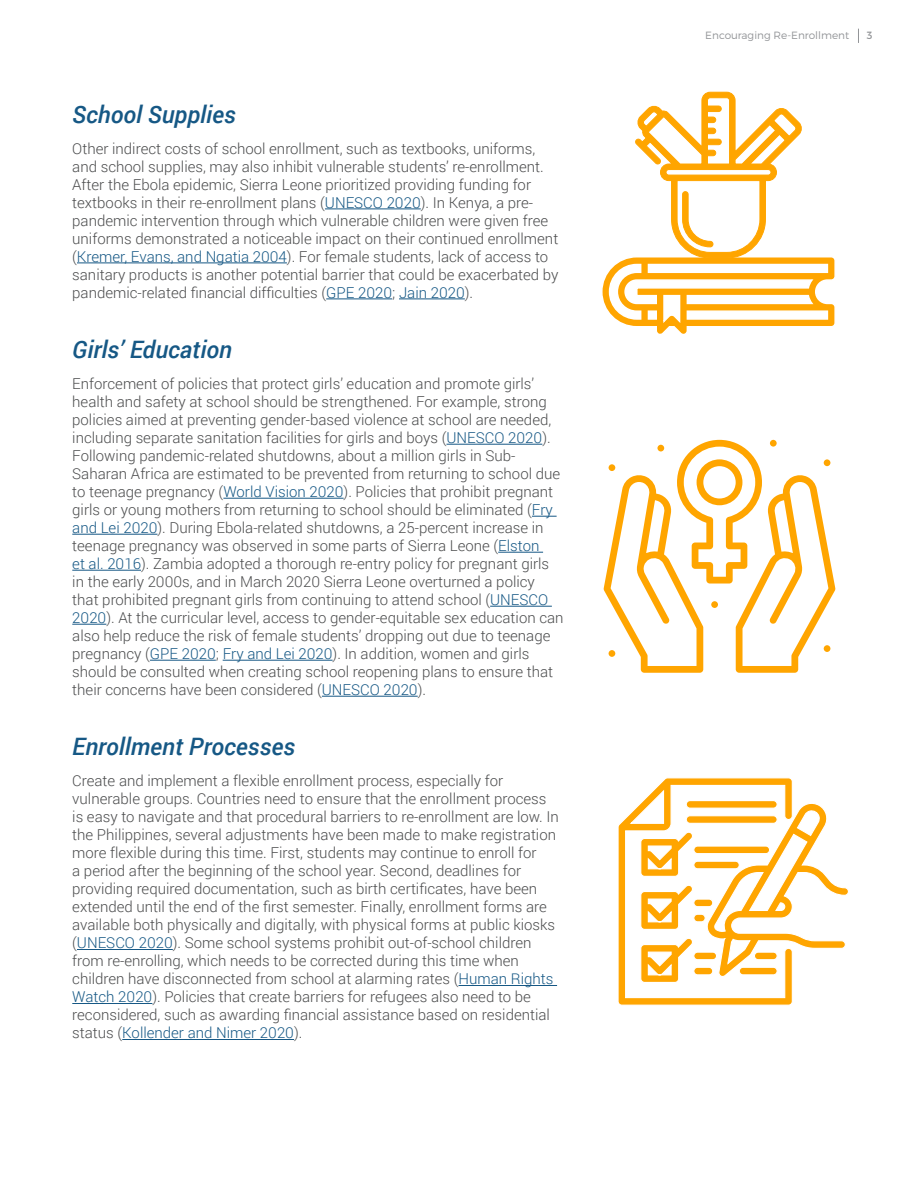
<style>
.page{position:relative;width:918px;height:1188px;background:#fff}
.page>*{position:absolute;margin:0;border:0;box-sizing:border-box;transform-origin:0 0}
.t1{font:italic 500 24px "Roboto";color:#165885}
.t2{font:300 15px/18px "Roboto";color:#4b4c4d}
.t3{font:300 10.5px "Montserrat";color:#939598}
.t4{font:10.5px "Montserrat";color:#939598}
.s1{color:#165885}
</style>
<div class="page">
<svg style="left:858px;top:29px;width:1px;height:14px"></svg>
<hr style="left:325px;top:209px;width:96px;height:1px;background:#165885">
<hr style="left:77px;top:263px;width:210px;height:1px;background:#165885">
<hr style="left:326px;top:299px;width:66px;height:1px;background:#165885">
<hr style="left:399px;top:299px;width:66px;height:1px;background:#165885">
<hr style="left:446px;top:444px;width:96px;height:1px;background:#165885">
<hr style="left:223px;top:498px;width:121px;height:1px;background:#165885">
<svg style="left:532px;top:516px;width:25px;height:1px"></svg>
<hr style="left:72px;top:534px;width:85px;height:1px;background:#165885">
<hr style="left:498px;top:552px;width:45px;height:1px;background:#165885">
<hr style="left:72px;top:570px;width:69px;height:1px;background:#165885">
<hr style="left:490px;top:606px;width:62px;height:1px;background:#165885">
<hr style="left:72px;top:624px;width:34px;height:1px;background:#165885">
<hr style="left:150px;top:660px;width:66px;height:1px;background:#165885">
<hr style="left:223px;top:660px;width:110px;height:1px;background:#165885">
<hr style="left:322px;top:696px;width:96px;height:1px;background:#165885">
<hr style="left:77px;top:949px;width:96px;height:1px;background:#165885">
<hr style="left:459px;top:985px;width:98px;height:1px;background:#165885">
<hr style="left:72px;top:1003px;width:80px;height:1px;background:#165885">
<hr style="left:122px;top:1039px;width:172px;height:1px;background:#165885">
<svg style="left:602px;top:92px;width:233px;height:242px"></svg>
<svg style="left:603px;top:475px;width:233px;height:198px"></svg>
<div style="left:822px;top:644px;width:10px;height:9px;background:#ffa500;border-radius:50%"></div>
<div style="left:821px;top:642px;width:12px;height:13px;border:3px solid #fff;border-radius:50%"></div>
<div style="left:822px;top:458px;width:10px;height:10px;background:#ffa500;border-radius:50%"></div>
<div style="left:821px;top:456px;width:12px;height:13px;border:3px solid #fff;border-radius:50%"></div>
<div style="left:768px;top:438px;width:10px;height:10px;background:#ffa500;border-radius:50%"></div>
<div style="left:767px;top:437px;width:13px;height:13px;border:3px solid #fff;border-radius:50%"></div>
<div style="left:656px;top:443px;width:10px;height:10px;background:#ffa500;border-radius:50%"></div>
<div style="left:654px;top:442px;width:13px;height:13px;border:3px solid #fff;border-radius:50%"></div>
<div style="left:607px;top:463px;width:10px;height:10px;background:#ffa500;border-radius:50%"></div>
<div style="left:606px;top:461px;width:12px;height:13px;border:3px solid #fff;border-radius:50%"></div>
<div style="left:710px;top:600px;width:10px;height:9px;background:#ffa500;border-radius:50%"></div>
<div style="left:708px;top:598px;width:13px;height:13px;border:3px solid #fff;border-radius:50%"></div>
<div style="left:607px;top:649px;width:10px;height:9px;background:#ffa500;border-radius:50%"></div>
<div style="left:606px;top:647px;width:12px;height:13px;border:3px solid #fff;border-radius:50%"></div>
<svg style="left:673px;top:439px;width:94px;height:149px"></svg>
<svg style="left:618px;top:777px;width:230px;height:229px"></svg>
<p class="t1" style="left:72px;top:97px;width:165px">School Supplies</p>
<p class="t2" style="left:72px;top:139px;width:488px">Other indirect costs of school enrollment, such as textbooks, uniforms, and school supplies, may also inhibit vulnerable students’ re-enrollment.<br>After the Ebola epidemic, Sierra Leone prioritized providing funding for textbooks in their re-enrollment plans (<span class="s1">UNESCO 2020</span>). In Kenya, a pre&shy;pandemic intervention through which vulnerable children were given free uniforms demonstrated a noticeable impact on their continued enrollment (<span class="s1">Kremer, Evans, and Ngatia 2004</span>). For female students, lack of access to sanitary products is another potential barrier that could be exacerbated by pandemic-related financial difficulties (<span class="s1">GPE 2020</span>; <span class="s1">Jain 2020</span>).</p>
<p class="t1" style="left:72px;top:333px;width:161px">Girls’ Education</p>
<p class="t2" style="left:72px;top:374px;width:493px">Enforcement of policies that protect girls’ education and promote girls’ health and safety at school should be strengthened. For example, strong policies aimed at preventing gender-based violence at school are needed, including separate sanitation facilities for girls and boys (<span class="s1">UNESCO 2020</span>).<br>Following pandemic-related shutdowns, about a million girls in Sub-Saharan Africa are estimated to be prevented from returning to school due to teenage pregnancy (<span class="s1">World Vision 2020</span>). Policies that prohibit pregnant girls or young mothers from returning to school should be eliminated (<span class="s1">Fry and Lei 2020</span>). During Ebola-related shutdowns, a 25-percent increase in teenage pregnancy was observed in some parts of Sierra Leone (<span class="s1">Elston<br>et al. 2016</span>). Zambia adopted a thorough re-entry policy for pregnant girls in the early 2000s, and in March 2020 Sierra Leone overturned a policy that prohibited pregnant girls from continuing to attend school (<span class="s1">UNESCO 2020</span>). At the curricular level, access to gender-equitable sex education can also help reduce the risk of female students’ dropping out due to teenage pregnancy (<span class="s1">GPE 2020</span>; <span class="s1">Fry and Lei 2020</span>). In addition, women and girls should be consulted when creating school reopening plans to ensure that their concerns have been considered (<span class="s1">UNESCO 2020</span>).</p>
<p class="t1" style="left:72px;top:730px;width:224px">Enrollment Processes</p>
<p class="t2" style="left:72px;top:772px;width:488px">Create and implement a flexible enrollment process, especially for vulnerable groups. Countries need to ensure that the enrollment process is easy to navigate and that procedural barriers to re-enrollment are low. In the Philippines, several adjustments have been made to make registration more flexible during this time. First, students may continue to enroll for<br>a period after the beginning of the school year. Second, deadlines for providing required documentation, such as birth certificates, have been extended until the end of the first semester. Finally, enrollment forms are available both physically and digitally, with physical forms at public kiosks (<span class="s1">UNESCO 2020</span>). Some school systems prohibit out-of-school children from re-enrolling, which needs to be corrected during this time when children have disconnected from school at alarming rates (<span class="s1">Human Rights Watch 2020</span>). Policies that create barriers for refugees also need to be reconsidered, such as awarding financial assistance based on residential status (<span class="s1">Kollender and Nimer 2020</span>).</p>
<p class="t3" style="left:705px;top:29px;width:145px">Encouraging Re-Enrollment</p>
<p class="t4" style="left:867px;top:28px;width:7px">3</p>
</div>
